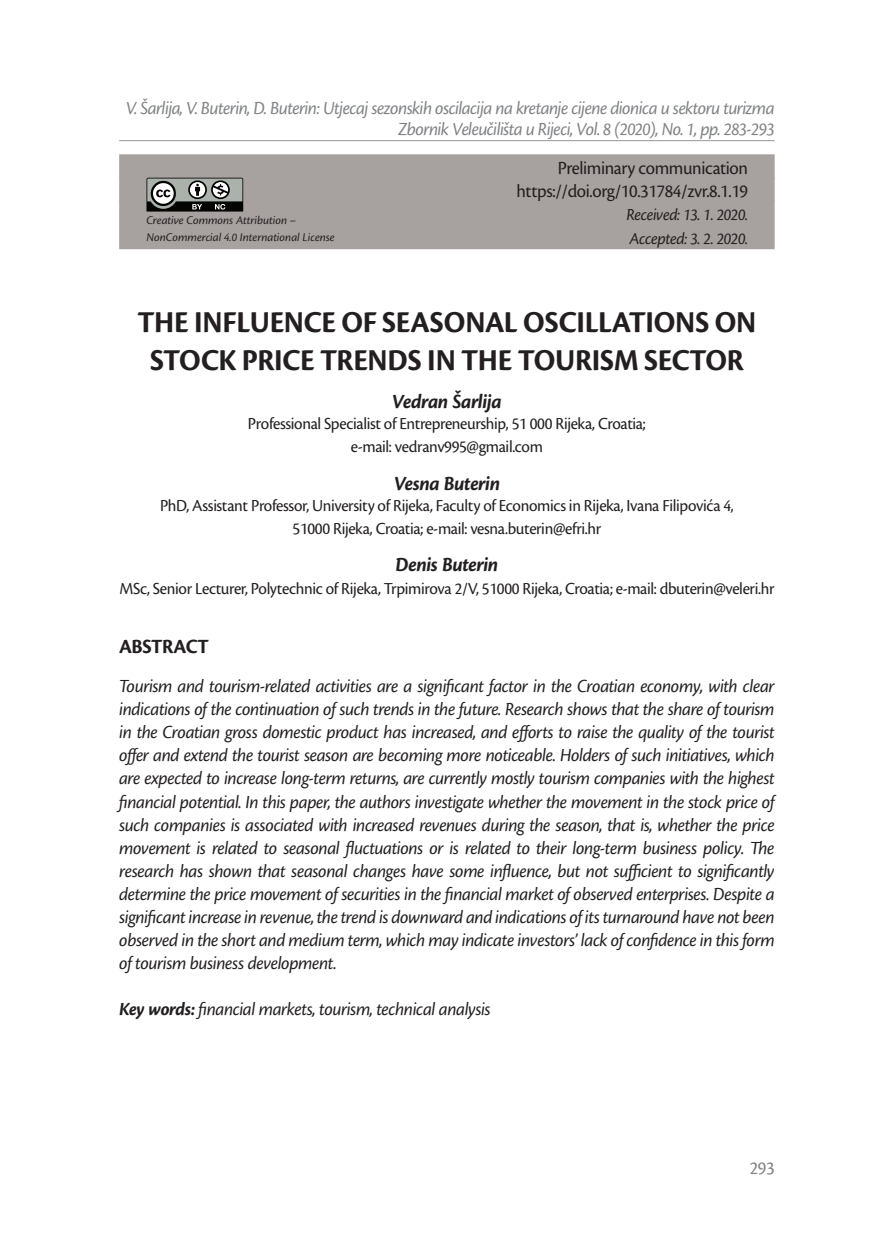
<style>
.page{position:relative;width:874px;height:1241px;background:#fff}
.page>*{position:absolute;margin:0;border:0;box-sizing:border-box;transform-origin:0 0}
.t1{font:700 31.5px/37.8px "Cronos Pro";letter-spacing:-.005em;color:#231f20;text-align:center;scale:.96 1}
.t2{font:italic 700 21px "Cronos Pro";letter-spacing:-.025em;color:#231f20;scale:.96 1}
.t3{font:700 21px "Cronos Pro";letter-spacing:-.025em;color:#231f20;scale:.96 1}
.t4{font:italic 19.25px/23.1px "Cronos Pro";letter-spacing:-.025em;color:#231f20;text-align:justify;scale:.96 1}
.t5{font:italic 19.25px/21px "Cronos Pro";letter-spacing:-.035em;color:#808285;text-align:right;scale:.96 1}
.t6{font:19.25px/23.1px "Cronos Pro";letter-spacing:-.02em;color:#231f20;text-align:right;scale:.96 1}
.t7{font:19.25px "Cronos Pro";color:#808285;scale:.96 1}
.t8{font:17.5px/23.1px "Cronos Pro";letter-spacing:-.02em;color:#231f20;text-align:center;scale:.96 1}
.t9{font:italic 17.5px/24.2px "Cronos Pro";letter-spacing:-.02em;color:#231f20;scale:.96 1}
.t10{font:italic 12.25px/16.8px "Cronos Pro";letter-spacing:-.005em;color:#231f20}
.s1{font-weight:700}
</style>
<div class="page">
<hr style="left:119px;top:140px;width:655px;height:1px;background:#939598">
<div style="left:119px;top:154px;width:655px;height:25px;background:#a7a2a0"></div>
<div style="left:119px;top:177px;width:655px;height:25px;background:#a7a2a0"></div>
<div style="left:119px;top:200px;width:655px;height:25px;background:#a7a2a0"></div>
<div style="left:119px;top:225px;width:655px;height:24px;background:#a7a2a0"></div>
<svg style="left:146px;top:178px;width:97px;height:33px"></svg>
<p class="t5" style="left:126px;top:98px;width:677px">V. Šarlija, V. Buterin, D. Buterin: Utjecaj sezonskih oscilacija na kretanje cijene dionica u sektoru turizma<br>Zbornik Veleučilišta u Rijeci, Vol. 8 (2020), No. 1, pp. 283-293</p>
<p class="t10" style="left:146px;top:212px;width:190px">Creative Commons Attribution –<br>NonCommercial 4.0 International License</p>
<p class="t6" style="left:516px;top:156px;width:242px">Preliminary communication https://doi.org/10.31784/zvr.8.1.19</p>
<p class="t9" style="left:626px;top:203px;width:128px">Received: 13. 1. 2020.<br>Accepted: 3. 2. 2020.</p>
<h1 class="t1" style="left:137px;top:304px;width:645px">THE INFLUENCE OF SEASONAL OSCILLATIONS ON<br>STOCK PRICE TRENDS IN THE TOURISM SECTOR</h1>
<p class="t2" style="left:392px;top:389px;width:116px">Vedran Šarlija</p>
<p class="t8" style="left:248px;top:412px;width:416px">Professional Specialist of Entrepreneurship, 51 000 Rijeka, Croatia; e-mail: vedranv995@gmail.com</p>
<p class="t2" style="left:393px;top:471px;width:112px">Vesna Buterin</p>
<p class="t8" style="left:160px;top:493px;width:599px">PhD, Assistant Professor, University of Rijeka, Faculty of Economics in Rijeka, Ivana Filipovića 4,<br>51000 Rijeka, Croatia; e-mail: vesna.buterin@efri.hr</p>
<p class="t2" style="left:395px;top:552px;width:109px">Denis Buterin</p>
<p class="t8" style="left:119px;top:577px;width:683px">MSc, Senior Lecturer, Polytechnic of Rijeka, Trpimirova 2/V, 51000 Rijeka, Croatia; e-mail: dbuterin@veleri.hr</p>
<p class="t3" style="left:119px;top:634px;width:95px">ABSTRACT</p>
<p class="t4" style="left:119px;top:674px;width:684px">Tourism and tourism-related activities are a significant factor in the Croatian economy, with clear indications of the continuation of such trends in the future. Research shows that the share of tourism in the Croatian gross domestic product has increased, and efforts to raise the quality of the tourist offer and extend the tourist season are becoming more noticeable. Holders of such initiatives, which are expected to increase long-term returns, are currently mostly tourism companies with the highest financial potential. In this paper, the authors investigate whether the movement in the stock price of such companies is associated with increased revenues during the season, that is, whether the price movement is related to seasonal fluctuations or is related to their long-term business policy. The research has shown that seasonal changes have some influence, but not sufficient to significantly determine the price movement of securities in the financial market of observed enterprises. Despite a significant increase in revenue, the trend is downward and indications of its turnaround have not been observed in the short and medium term, which may indicate investors’ lack of confidence in this form of tourism business development.</p>
<p class="t4" style="left:119px;top:997px;width:388px"><span class="s1">Key words:</span> financial markets, tourism, technical analysis</p>
<p class="t7" style="left:749px;top:1156px;width:27px">293</p>
</div>
